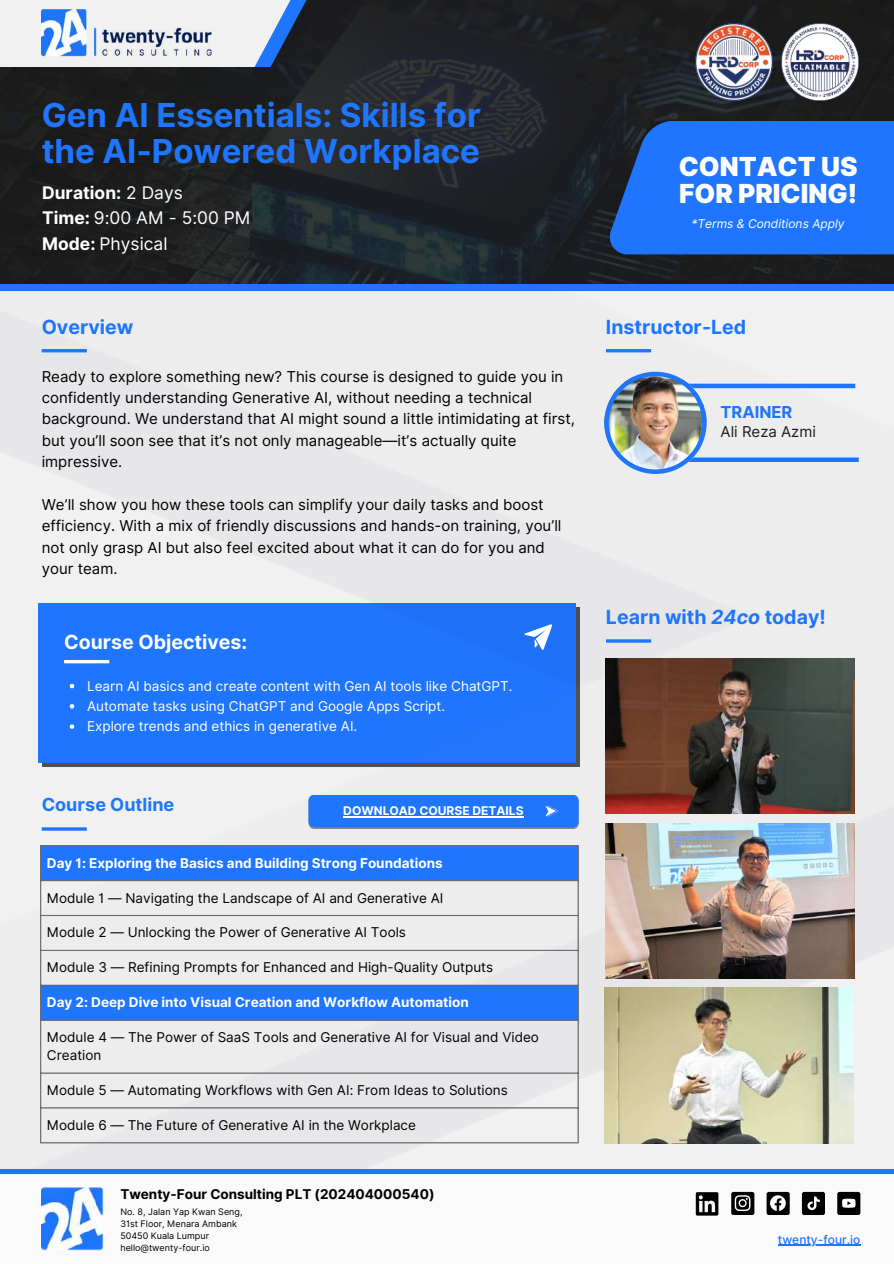
<style>
.page{position:relative;width:894px;height:1264px;background:#fff}
.page>*{position:absolute;margin:0;border:0;box-sizing:border-box;transform-origin:0 0}
.t1{font:700 33px/36px "Inter";color:#1f75fe}
.t2{font:900 26.25px/27px "Inter";color:#fff}
.t3{font:700 19.5px "Inter";color:#1f75fe}
.t4{font:700 19.5px "Inter";color:#fff}
.t5{font:700 18px "Inter";color:#1f75fe}
.t6{font:17.4px/25.8px "Inter";color:#fff}
.t7{font:700 16.5px "Inter";color:#1f75fe}
.t8{font:15px/21.3px "Inter";color:#000}
.t9{font:15px "Inter";color:#1c1c1a}
.t10{font:13.5px/18px "Inter";color:#000}
.t11{font:13.5px/20.2px "Inter";color:#fff}
.t12{font:700 13.5px "Inter";color:#fff}
.t13{font:700 13.5px "Inter";color:#000}
.t14{font:italic 12px "Inter";color:#fff}
.t15{font:700 12px "Inter";color:#fff}
.t16{font:500 12px "Inter";color:#1f75fe}
.t17{font:9px/12px "Inter";color:#000}
.s1{font-weight:700}
.s2{font-style:italic}
</style>
<div class="page">
<img style="left:0;top:290px;width:893px;height:879px">
<svg style="left:0;top:1169px;width:893px;height:82px"></svg>
<div style="left:636px;top:383px;width:219px;height:5px;background:#1f75fe"></div>
<div style="left:640px;top:457px;width:218px;height:5px;background:#1f75fe"></div>
<svg style="left:0;top:0;width:893px;height:284px;background:#1e2124"></svg>
<div style="left:0;top:0;width:350px;height:67px;background:#1d1e20"></div>
<div style="left:0;top:284px;width:893px;height:6px;background:#1f75fe"></div>
<svg style="left:0;top:0;width:332px;height:67px;fill:#f1f1f1"></svg>
<hr style="left:42px;top:349px;width:45px;height:3px;background:#1f75fe">
<hr style="left:64px;top:660px;width:45px;height:3px;background:#fff">
<hr style="left:605px;top:349px;width:46px;height:3px;background:#1f75fe">
<hr style="left:605px;top:639px;width:46px;height:3px;background:#1f75fe">
<hr style="left:42px;top:827px;width:45px;height:3px;background:#1f75fe">
<svg style="left:41px;top:846px;width:536px;height:173px;background:#98bbf1"></svg>
<hr style="left:40px;top:846px;width:1px;height:296px;background:#6b6b6b">
<hr style="left:577px;top:846px;width:1px;height:296px;background:#6b6b6b">
<hr style="left:40px;top:845px;width:538px;height:1px;background:#6b6b6b">
<hr style="left:40px;top:880px;width:538px;height:1px;background:#6b6b6b">
<hr style="left:40px;top:914px;width:538px;height:2px;background:#6b6b6b">
<hr style="left:40px;top:949px;width:538px;height:1px;background:#6b6b6b">
<hr style="left:40px;top:984px;width:538px;height:1px;background:#6b6b6b">
<hr style="left:40px;top:1019px;width:538px;height:1px;background:#6b6b6b">
<hr style="left:40px;top:1072px;width:538px;height:1px;background:#6b6b6b">
<hr style="left:40px;top:1107px;width:538px;height:1px;background:#6b6b6b">
<hr style="left:40px;top:1142px;width:538px;height:1px;background:#6b6b6b">
<img style="left:604px;top:372px;width:102px;height:102px">
<div style="left:609px;top:121px;width:284px;height:133px;background:#1f75fe"></div>
<svg style="left:308px;top:794px;width:270px;height:35px;background:#307df7"></svg>
<svg style="left:695px;top:1192px;width:23px;height:23px"></svg>
<div style="left:731px;top:1191px;width:23px;height:23px;background:#000;border-radius:2px"></div>
<svg style="left:734px;top:1195px;width:16px;height:15px"></svg>
<div style="left:766px;top:1191px;width:23px;height:23px;background:#000;border-radius:2px"></div>
<svg style="left:770px;top:1195px;width:15px;height:15px"></svg>
<div style="left:801px;top:1191px;width:23px;height:23px;background:#000;border-radius:2px"></div>
<svg style="left:807px;top:1196px;width:12px;height:13px"></svg>
<div style="left:837px;top:1191px;width:23px;height:23px;background:#000;border-radius:2px"></div>
<svg style="left:842px;top:1198px;width:13px;height:9px"></svg>
<img style="left:42px;top:9px;width:170px;height:47px">
<img style="left:42px;top:1185px;width:62px;height:65px">
<img style="left:695px;top:23px;width:77px;height:78px">
<img style="left:781px;top:23px;width:77px;height:78px">
<svg style="left:524px;top:624px;width:28px;height:26px"></svg>
<img style="left:605px;top:658px;width:249px;height:155px">
<img style="left:605px;top:823px;width:249px;height:155px">
<img style="left:604px;top:987px;width:248px;height:156px">
<svg style="left:70px;top:683px;width:4px;height:5px"></svg>
<svg style="left:70px;top:704px;width:4px;height:4px"></svg>
<svg style="left:70px;top:724px;width:4px;height:4px"></svg>
<hr style="left:777px;top:1244px;width:83px;height:1px;background:#1f75fe">
<hr style="left:343px;top:816px;width:180px;height:1px;background:#fff">
<h1 class="t1" style="left:42px;top:97px;width:441px">Gen AI Essentials: Skills for the AI-Powered Workplace</h1>
<p class="t6" style="left:42px;top:179px;width:210px"><span class="s1">Duration:</span> 2 Days<br><span class="s1">Time:</span> 9:00 AM - 5:00 PM<br><span class="s1">Mode:</span> Physical</p>
<h3 class="t3" style="left:42px;top:315px;width:93px">Overview</h3>
<p class="t8" style="left:42px;top:365px;width:534px">Ready to explore something new? This course is designed to guide you in confidently understanding Generative AI, without needing a technical background. We understand that AI might sound a little intimidating at first, but you’ll soon see that it’s not only manageable—it’s actually quite impressive.</p>
<p class="t8" style="left:42px;top:494px;width:521px">We’ll show you how these tools can simplify your daily tasks and boost efficiency. With a mix of friendly discussions and hands-on training, you’ll not only grasp AI but also feel excited about what it can do for you and your team.</p>
<h3 class="t4" style="left:64px;top:630px;width:184px">Course Objectives:</h3>
<p class="t11" style="left:87px;top:675px;width:427px">Learn AI basics and create content with Gen AI tools like ChatGPT.<br>Automate tasks using ChatGPT and Google Apps Script.<br>Explore trends and ethics in generative AI.</p>
<p class="t5" style="left:42px;top:793px;width:134px">Course Outline</p>
<p class="t15" style="left:343px;top:803px;width:182px">DOWNLOAD COURSE DETAILS</p>
<p class="t12" style="left:47px;top:854px;width:397px">Day 1: Exploring the Basics and Building Strong Foundations</p>
<p class="t10" style="left:47px;top:888px;width:398px">Module 1 — Navigating the Landscape of AI and Generative AI</p>
<p class="t10" style="left:47px;top:923px;width:360px">Module 2 — Unlocking the Power of Generative AI Tools</p>
<p class="t10" style="left:47px;top:958px;width:447px">Module 3 — Refining Prompts for Enhanced and High-Quality Outputs</p>
<p class="t12" style="left:47px;top:994px;width:423px">Day 2: Deep Dive into Visual Creation and Workflow Automation</p>
<p class="t10" style="left:47px;top:1028px;width:493px">Module 4 — The Power of SaaS Tools and Generative AI for Visual and Video<br>Creation</p>
<p class="t10" style="left:47px;top:1081px;width:462px">Module 5 — Automating Workflows with Gen AI: From Ideas to Solutions</p>
<p class="t10" style="left:47px;top:1115px;width:370px">Module 6 — The Future of Generative AI in the Workplace</p>
<p class="t13" style="left:120px;top:1185px;width:315px">Twenty-Four Consulting PLT (202404000540)</p>
<p class="t17" style="left:120px;top:1205px;width:124px">No. 8, Jalan Yap Kwan Seng,<br>31st Floor, Menara Ambank<br>50450 Kuala Lumpur hello@twenty-four.io</p>
<h2 class="t2" style="left:678px;top:153px;width:180px">CONTACT US<br>FOR PRICING!</h2>
<p class="t14" style="left:691px;top:216px;width:154px">*Terms &amp; Conditions Apply</p>
<h3 class="t3" style="left:605px;top:315px;width:142px">Instructor-Led</h3>
<p class="t7" style="left:720px;top:402px;width:73px">TRAINER</p>
<p class="t9" style="left:720px;top:423px;width:97px">Ali Reza Azmi</p>
<h3 class="t3" style="left:605px;top:605px;width:221px">Learn with <span class="s2">24co</span> today!</h3>
<p class="t16" style="left:777px;top:1232px;width:84px">twenty-four.io</p>
</div>
